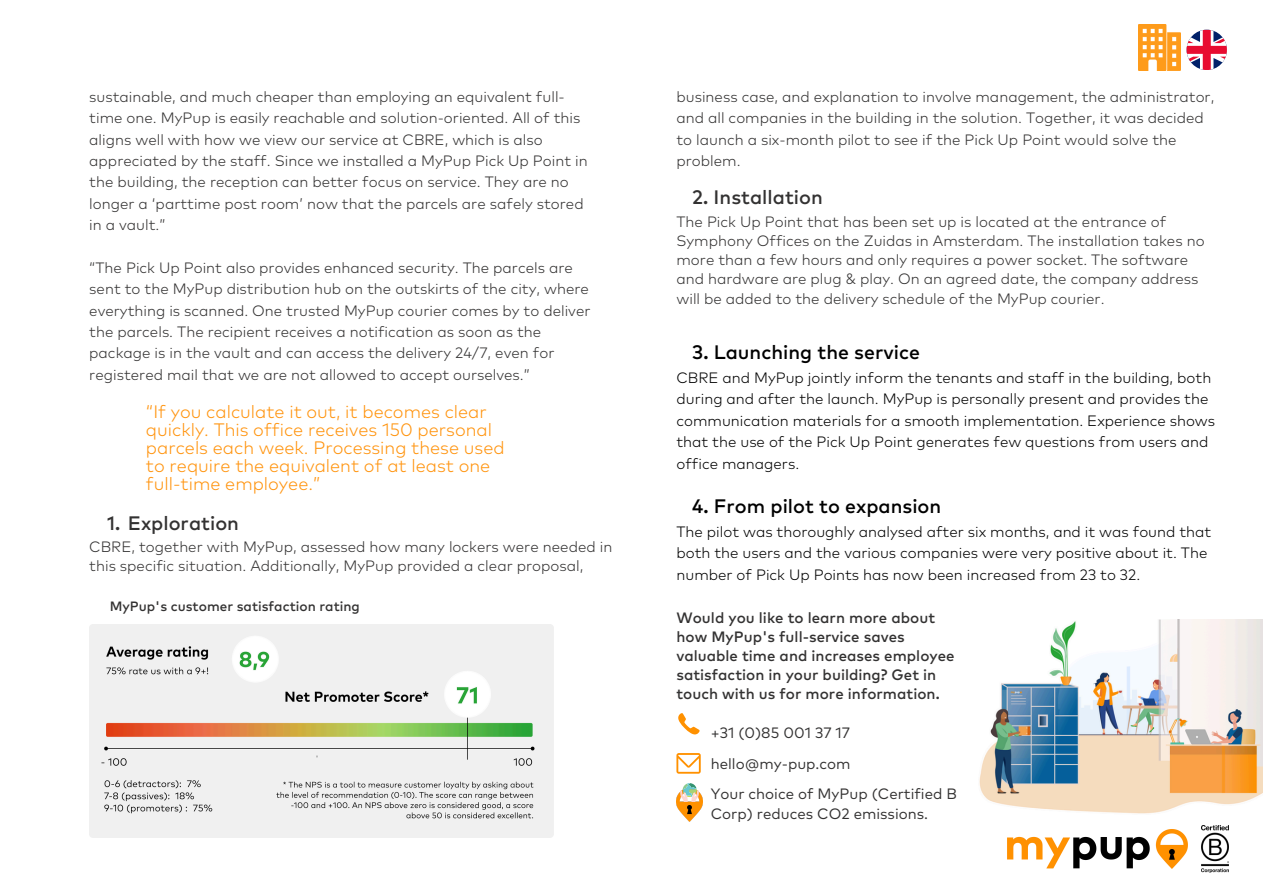
<style>
.page{position:relative;width:1263px;height:894px;background:#fff}
.page>*{position:absolute;margin:0;border:0;box-sizing:border-box;transform-origin:0 0}
.t1{font:500 19.5px "Mark Pro";color:#000}
.t2{font:500 19.5px "Mark Pro";color:#333232}
.t3{font:300 18px/18px "Mark Pro";color:#ff940e}
.t4{font:300 15px/21.3px "Mark Pro";color:#333232}
.t5{font:300 15px/21.3px "Mark Pro";color:#000}
.t6{font:500 15px/19.2px "Mark Pro";color:#333232}
.t7{font:15px/20.2px "Mark Pro";color:#333232}
.t8{font:500 13.5px "Mark Pro";color:#333232}
</style>
<div class="page">
<svg style="left:678px;top:713px;width:22px;height:22px"></svg>
<svg style="left:676px;top:753px;width:25px;height:20px"></svg>
<img style="left:676px;top:792px;width:27px;height:29px">
<svg style="left:680px;top:783px;width:19px;height:18px"></svg>
<img style="left:1138px;top:25px;width:42px;height:46px">
<img style="left:1007px;top:829px;width:181px;height:40px">
<img style="left:1201px;top:825px;width:27px;height:46px">
<img style="left:979px;top:619px;width:284px;height:195px">
<img style="left:89px;top:624px;width:465px;height:213px">
<svg style="left:1186px;top:30px;width:41px;height:40px"></svg>
<p class="t4" style="left:89px;top:87px;width:500px">sustainable, and much cheaper than employing an equivalent full&shy;time one. MyPup is easily reachable and solution-oriented. All of this aligns well with how we view our service at CBRE, which is also appreciated by the staff. Since we installed a MyPup Pick Up Point in the building, the reception can better focus on service. They are no longer a ‘parttime post room’ now that the parcels are safely stored in a vault.”</p>
<h2 class="t4" style="left:89px;top:258px;width:503px">“The Pick Up Point also provides enhanced security. The parcels are sent to the MyPup distribution hub on the outskirts of the city, where everything is scanned. One trusted MyPup courier comes by to deliver the parcels. The recipient receives a notification as soon as the package is in the vault and can access the delivery 24/7, even for registered mail that we are not allowed to accept ourselves.”</h2>
<p class="t3" style="left:146px;top:403px;width:360px">“If you calculate it out, it becomes clear quickly. This office receives 150 personal parcels each week. Processing these used to require the equivalent of at least one full-time employee.”</p>
<p class="t2" style="left:107px;top:514px;width:133px">1. Exploration</p>
<p class="t4" style="left:89px;top:538px;width:525px;line-height:19.2px">CBRE, together with MyPup, assessed how many lockers were needed in this specific situation. Additionally, MyPup provided a clear proposal,</p>
<p class="t8" style="left:110px;top:600px;width:252px">MyPup's customer satisfaction rating</p>
<p class="t4" style="left:676px;top:87px;width:539px">business case, and explanation to involve management, the administrator, and all companies in the building in the solution. Together, it was decided to launch a six-month pilot to see if the Pick Up Point would solve the problem.</p>
<p class="t2" style="left:692px;top:189px;width:132px">2. Installation</p>
<p class="t4" style="left:676px;top:213px;width:530px;line-height:19.2px">The Pick Up Point that has been set up is located at the entrance of Symphony Offices on the Zuidas in Amsterdam. The installation takes no more than a few hours and only requires a power socket. The software and hardware are plug &amp; play. On an agreed date, the company address will be added to the delivery schedule of the MyPup courier.</p>
<p class="t1" style="left:692px;top:344px;width:229px">3. Launching the service</p>
<h2 class="t5" style="left:676px;top:368px;width:540px">CBRE and MyPup jointly inform the tenants and staff in the building, both during and after the launch. MyPup is personally present and provides the communication materials for a smooth implementation. Experience shows that the use of the Pick Up Point generates few questions from users and office managers.</h2>
<p class="t1" style="left:692px;top:497px;width:251px">4. From pilot to expansion</p>
<p class="t5" style="left:676px;top:521px;width:536px">The pilot was thoroughly analysed after six months, and it was found that both the users and the various companies were very positive about it. The number of Pick Up Points has now been increased from 23 to 32.</p>
<p class="t6" style="left:676px;top:608px;width:280px">Would you like to learn more about how MyPup's full-service saves valuable time and increases employee satisfaction in your building? Get in touch with us for more information.</p>
<p class="t7" style="left:711px;top:723px;width:141px">+31 (0)85 001 37 17</p>
<p class="t7" style="left:711px;top:753px;width:141px">hello@my-pup.com</p>
<p class="t7" style="left:711px;top:784px;width:248px">Your choice of MyPup (Certified B<br>Corp) reduces CO2 emissions.</p>
</div>
